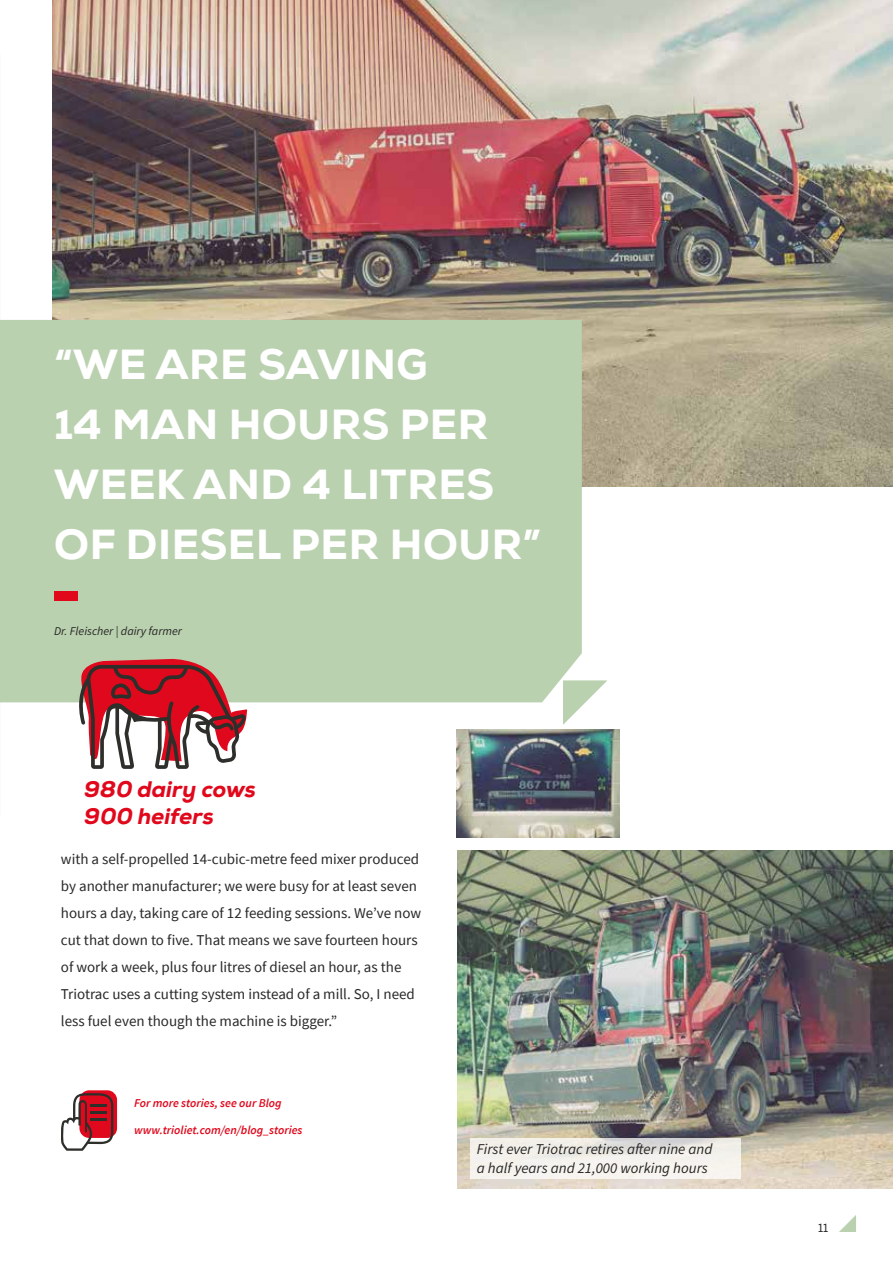
<style>
.page{position:relative;width:893px;height:1263px;background:#fff}
.page>*{position:absolute;margin:0;border:0;box-sizing:border-box;transform-origin:0 0}
.t1{font:800 42px/60px "Nexa";letter-spacing:.015em;color:#fff}
.t2{font:italic 800 22.5px/27px "Nexa";color:#e1081c}
.t3{font:15px/27px "Source Sans Pro";color:#282827}
.t4{font:italic 15px/19.5px "Source Sans Pro";color:#282827}
.t5{font:italic 600 12px "Source Sans Pro";color:#e1081c}
.t6{font:italic 12px "Source Sans Pro";color:#282827}
.t7{font:12px "Nexa";color:#282827}
</style>
<div class="page">
<svg style="left:839px;top:1215px;width:17px;height:17px"></svg>
<img style="left:457px;top:850px;width:436px;height:338px">
<img style="left:52px;top:0;width:841px;height:486px">
<svg style="left:79px;top:1090px;width:38px;height:48px"></svg>
<svg style="left:61px;top:1093px;width:52px;height:58px"></svg>
<div style="left:0;top:320px;width:582px;height:382px;background:#bad1af"></div>
<div style="left:54px;top:591px;width:23px;height:10px;background:#e1081c"></div>
<svg style="left:563px;top:680px;width:44px;height:45px"></svg>
<svg style="left:77px;top:659px;width:170px;height:110px"></svg>
<img style="left:457px;top:729px;width:162px;height:108px">
<svg style="left:470px;top:1138px;width:271px;height:41px;fill:#f4f2ed"></svg>
<h1 class="t1" style="left:54px;top:334px;width:488px">“WE ARE SAVING<br>14 MAN HOURS PER<br>WEEK AND 4 LITRES<br>OF DIESEL PER HOUR”</h1>
<p class="t6" style="left:54px;top:623px;width:129px">Dr. Fleischer | dairy farmer</p>
<h2 class="t2" style="left:84px;top:775px;width:174px">980 dairy cows<br>900 heifers</h2>
<p class="t3" style="left:61px;top:845px;width:362px">with a self-propelled 14-cubic-metre feed mixer produced by another manufacturer; we were busy for at least seven hours a day, taking care of 12 feeding sessions. We’ve now cut that down to five. That means we save fourteen hours of work a week, plus four litres of diesel an hour, as the Triotrac uses a cutting system instead of a mill. So, I need less fuel even though the machine is bigger.”</p>
<p class="t5" style="left:134px;top:1095px;width:149px">For more stories, see our Blog</p>
<p class="t5" style="left:134px;top:1122px;width:170px">www.trioliet.com/en/blog_stories</p>
<p class="t4" style="left:477px;top:1139px;width:237px">First ever Triotrac retires after nine and a half years and 21,000 working hours</p>
<p class="t7" style="left:818px;top:1220px;width:12px">11</p>
</div>
